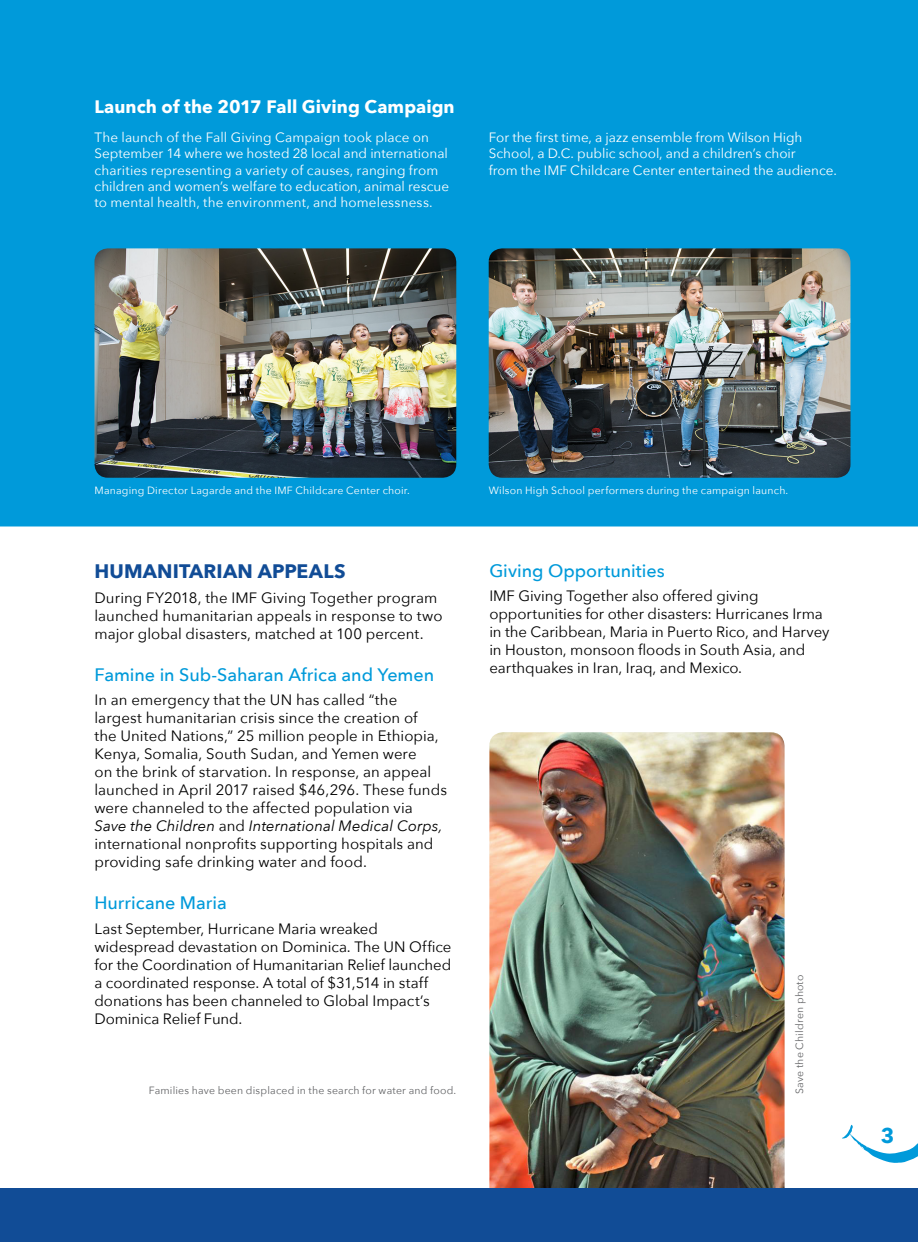
<style>
.page{position:relative;width:918px;height:1242px;background:#fff}
.page>*{position:absolute;margin:0;border:0;box-sizing:border-box;transform-origin:0 0}
.t1{font:700 21px "Avenir Next";color:#009ada}
.t2{font:700 19.5px "Avenir Next";letter-spacing:.01em;color:#114c96}
.t3{font:500 18px "Avenir Next";letter-spacing:-.005em;color:#009ada}
.t4{font:700 18px "Avenir Next";letter-spacing:.005em;color:#fff}
.t5{font:15px/18px "Avenir Next";color:#000}
.t6{font:13.5px/16.2px "Avenir Next";letter-spacing:.005em;color:#fff}
.t7{font:10.5px "Avenir Next";letter-spacing:.02em;color:#fff}
.t8{font:10.5px "Avenir Next";letter-spacing:.02em;color:#636466}
.s1{font-style:italic}
</style>
<div class="page">
<svg style="left:842px;top:1125px;width:76px;height:38px"></svg>
<div style="left:0;top:0;width:918px;height:526px;background:#009ada"></div>
<img style="left:94px;top:248px;width:362px;height:230px">
<img style="left:489px;top:248px;width:361px;height:230px">
<img style="left:489px;top:732px;width:296px;height:456px">
<div style="left:0;top:1188px;width:918px;height:54px;background:#114c96"></div>
<p class="t4" style="left:94px;top:91px;width:362px">Launch of the 2017 Fall Giving Campaign</p>
<p class="t6" style="left:94px;top:129px;width:356px">The launch of the Fall Giving Campaign took place on September 14 where we hosted 28 local and international charities representing a variety of causes, ranging from children and women’s welfare to education, animal rescue to mental health, the environment, and homelessness.</p>
<p class="t6" style="left:489px;top:129px;width:350px">For the first time, a jazz ensemble from Wilson High<br>School, a D.C. public school, and a children’s choir<br>from the IMF Childcare Center entertained the audience.</p>
<p class="t7" style="left:94px;top:482px;width:317px">Managing Director Lagarde and the IMF Childcare Center choir.</p>
<p class="t7" style="left:489px;top:482px;width:301px">Wilson High School performers during the campaign launch.</p>
<h2 class="t2" style="left:94px;top:554px;width:253px">HUMANITARIAN APPEALS</h2>
<p class="t5" style="left:94px;top:588px;width:350px">During FY2018, the IMF Giving Together program launched humanitarian appeals in response to two major global disasters, matched at 100 percent.</p>
<p class="t3" style="left:94px;top:659px;width:341px">Famine in Sub-Saharan Africa and Yemen</p>
<p class="t5" style="left:94px;top:691px;width:354px">In an emergency that the UN has called “the largest humanitarian crisis since the creation of<br>the United Nations,” 25 million people in Ethiopia, Kenya, Somalia, South Sudan, and Yemen were<br>on the brink of starvation. In response, an appeal launched in April 2017 raised $46,296. These funds were channeled to the affected population via <span class="s1">Save the Children</span> and <span class="s1">International Medical Corps, </span>international nonprofits supporting hospitals and providing safe drinking water and food.</p>
<p class="t3" style="left:94px;top:888px;width:134px">Hurricane Maria</p>
<p class="t5" style="left:94px;top:919px;width:358px">Last September, Hurricane Maria wreaked widespread devastation on Dominica. The UN Office for the Coordination of Humanitarian Relief launched a coordinated response. A total of $31,514 in staff donations has been channeled to Global Impact’s Dominica Relief Fund.</p>
<p class="t8" style="left:149px;top:1081px;width:309px">Families have been displaced in the search for water and food.</p>
<p class="t3" style="left:489px;top:555px;width:177px">Giving Opportunities</p>
<p class="t5" style="left:489px;top:586px;width:342px">IMF Giving Together also offered giving opportunities for other disasters: Hurricanes Irma in the Caribbean, Maria in Puerto Rico, and Harvey in Houston, monsoon floods in South Asia, and earthquakes in Iran, Iraq, and Mexico.</p>
<p class="t8" style="left:791px;top:1094px;width:121px;rotate:-90deg">Save the Children photo</p>
<h1 class="t1" style="left:881px;top:1118px;width:15px">3</h1>
</div>
